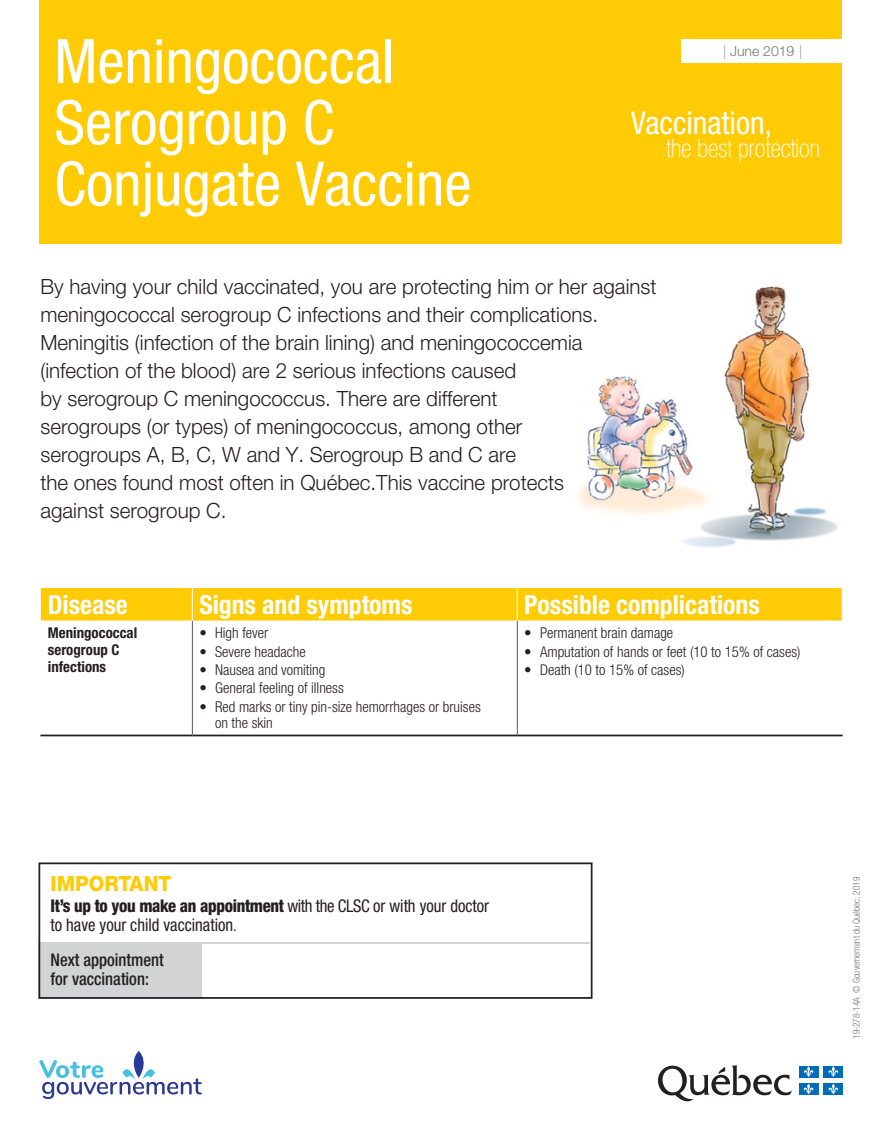
<style>
.page{position:relative;width:882px;height:1134px;background:#fff}
.page>*{position:absolute;margin:0;border:0;box-sizing:border-box;transform-origin:0 0}
.Titre_1_blanc{font:condensed 61.25px/61.2px "Helvetica Neue LT Std";color:#fff}
.t1{font:condensed 31.5px "Helvetica Neue LT Std";color:#fff}
.En-tete{font:700 condensed 26.25px "Helvetica Neue LT Std";color:#fff}
.t2{font:100 condensed 25.38px "Helvetica Neue LT Std";letter-spacing:-.005em;color:#fff}
.Texte_intro{font:300 21px/28px "Helvetica Neue LT Std";color:#231f20}
.t3{font:800 21px "Helvetica Neue LT Std";color:#ffcb05;scale:.95 1}
.t4{font:condensed 17.5px/19.2px "Helvetica Neue LT Std";color:#231f20;scale:.95 1}
.t5{font:500 condensed 17.5px/19.2px "Helvetica Neue LT Std";color:#231f20;scale:.95 1}
.t6{font:300 condensed 14.88px/16.6px "Helvetica Neue LT Std";color:#231f20}
.Titre_1{font:700 condensed 14.88px/16.6px "Helvetica Neue LT Std";color:#231f20}
.t7{font:300 14px "Helvetica Neue LT Std";color:#797869}
.t8{font:300 condensed 9.62px "Helvetica Neue LT Std";color:#737577;scale:.95 1}
.s1{color:#9e9c90}
.s2{font-weight:800}
.s3{font-stretch:normal;font-size:14px}
</style>
<div class="page">
<svg style="left:658px;top:1065px;width:134px;height:37px"></svg>
<div style="left:799px;top:1066px;width:19px;height:11px;background:#006bb6"></div>
<svg style="left:804px;top:1066px;width:10px;height:11px"></svg>
<div style="left:824px;top:1066px;width:19px;height:11px;background:#006bb6"></div>
<svg style="left:828px;top:1066px;width:10px;height:11px"></svg>
<div style="left:799px;top:1083px;width:19px;height:12px;background:#006bb6"></div>
<svg style="left:804px;top:1084px;width:10px;height:10px"></svg>
<div style="left:824px;top:1083px;width:19px;height:12px;background:#006bb6"></div>
<svg style="left:828px;top:1084px;width:10px;height:10px"></svg>
<img style="left:683px;top:285px;width:155px;height:262px">
<div style="left:39px;top:0;width:803px;height:243px;background:#ffcb05"></div>
<div style="left:681px;top:39px;width:163px;height:24px;background:#fff"></div>
<div style="left:41px;top:588px;width:801px;height:33px;background:#ffcb05"></div>
<svg style="left:41px;top:621px;width:801px;height:114px"></svg>
<hr style="left:192px;top:588px;width:1px;height:33px;background:#fff">
<hr style="left:517px;top:588px;width:1px;height:33px;background:#fff">
<hr style="left:192px;top:621px;width:1px;height:114px;background:#58595b">
<hr style="left:517px;top:621px;width:1px;height:114px;background:#58595b">
<hr style="left:40px;top:735px;width:152px;height:1px;background:#231f20">
<hr style="left:192px;top:735px;width:325px;height:1px;background:#231f20">
<hr style="left:517px;top:735px;width:326px;height:1px;background:#231f20">
<img style="left:578px;top:370px;width:133px;height:146px">
<div style="left:38px;top:942px;width:552px;height:57px;background:#d1d3d4"></div>
<div style="left:202px;top:944px;width:413px;height:57px;background:#fff"></div>
<div style="left:38px;top:862px;width:555px;height:137px;border:2px solid #231f20"></div>
<svg style="left:39px;top:1051px;width:163px;height:48px"></svg>
<p class="Titre_1_blanc" style="left:54px;top:30px;width:419px">Meningococcal<br>Serogroup C<br>Conjugate Vaccine</p>
<p class="t7" style="left:723px;top:43px;width:81px"><span class="s1">|</span> June 2019 <span class="s1">|</span></p>
<p class="t1" style="left:631px;top:104px;width:143px">Vaccination,</p>
<p class="t2" style="left:666px;top:134px;width:156px">the best protection</p>
<p class="Texte_intro" style="left:40px;top:272px;width:618px">By having your child vaccinated, you are protecting him or her against meningococcal serogroup C infections and their complications.<br>Meningitis (infection of the brain lining) and meningococcemia (infection of the blood) are 2 serious infections caused<br>by serogroup C meningococcus. There are different<br>serogroups (or types) of meningococcus, among other<br>serogroups A, B, C, W and Y. Serogroup B and C are<br>the ones found most often in Québec.This vaccine protects<br>against serogroup C.</p>
<p class="En-tete" style="left:48px;top:589px;width:81px">Disease</p>
<p class="En-tete" style="left:199px;top:589px;width:215px">Signs and symptoms</p>
<p class="En-tete" style="left:524px;top:589px;width:237px">Possible complications</p>
<p class="Titre_1" style="left:48px;top:625px;width:91px">Meningococcal serogroup C infections</p>
<p class="t6" style="left:199px;top:625px;width:70px">• High fever</p>
<p class="t6" style="left:524px;top:625px;width:151px">• Permanent brain damage</p>
<p class="t6" style="left:524px;top:643px;width:278px">• Amputation of hands or feet (10 to 15% of cases)</p>
<p class="t6" style="left:524px;top:661px;width:162px">• Death (10 to 15% of cases)</p>
<p class="t6" style="left:199px;top:643px;width:108px">• Severe headache</p>
<p class="t6" style="left:199px;top:661px;width:128px">• Nausea and vomiting</p>
<p class="t6" style="left:199px;top:680px;width:146px">• General feeling of illness</p>
<p class="t6" style="left:215px;top:698px;width:267px;text-indent:-16px">• Red marks or tiny pin-size hemorrhages or bruises on the skin</p>
<p class="t3" style="left:51px;top:871px;width:129px">IMPORTANT</p>
<p class="t4" style="left:51px;top:896px;width:463px"><span class="s2">It’s up to you make an appointment</span> with the CLSC or with your doctor to have your child vaccination<span class="s3">.</span></p>
<p class="t5" style="left:51px;top:950px;width:121px">Next appointment for vaccination:</p>
<p class="t8" style="left:851px;top:1039px;width:172px;rotate:-90deg">19-278-14A © Gouvernement du Québec, 2019</p>
</div>
